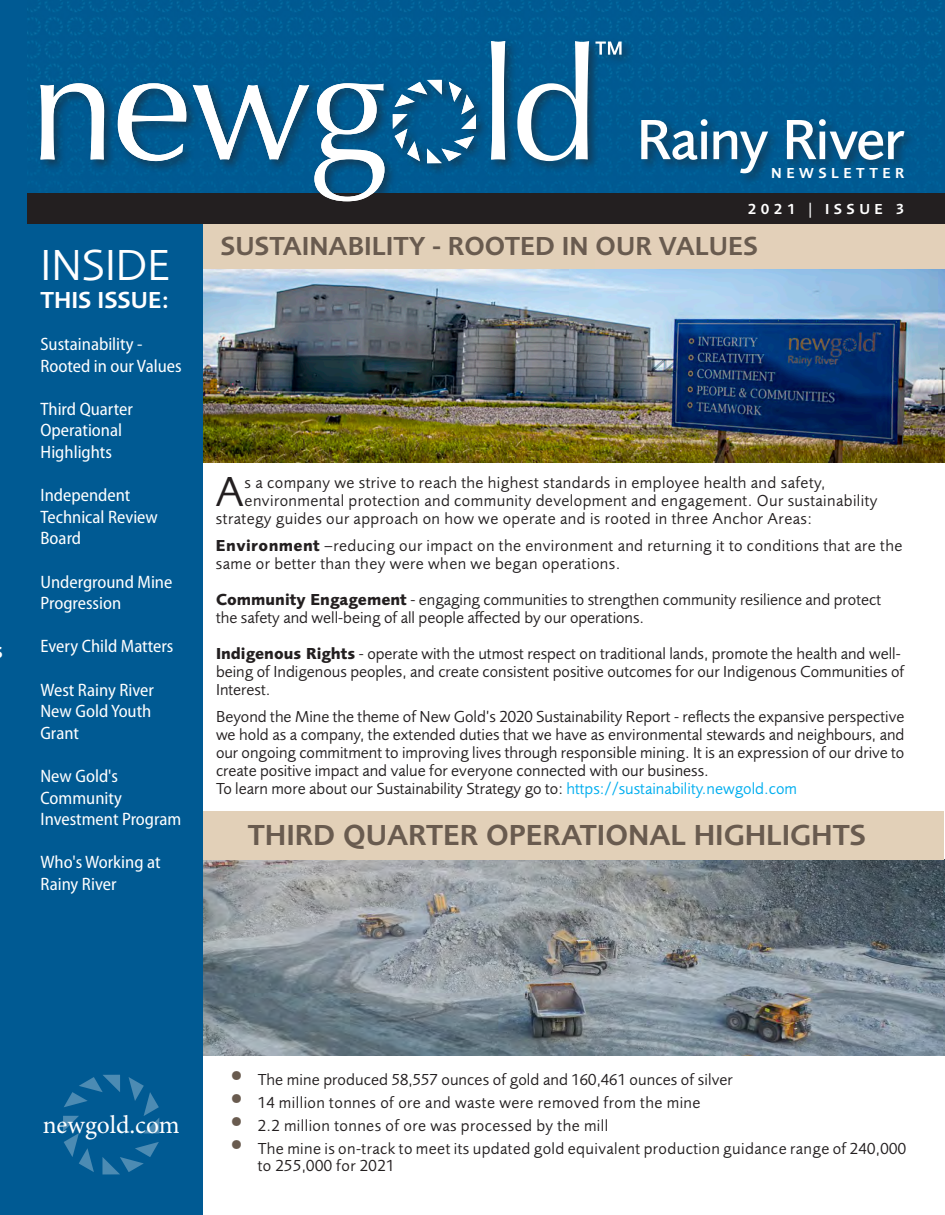
<style>
.page{position:relative;width:945px;height:1215px;background:#fff}
.page>*{position:absolute;margin:0;border:0;box-sizing:border-box;transform-origin:0 0}
.t1{font:45px "Foundry Sans";color:#fff}
.t2{font:43.5px "Foundry Sans";color:#231f20}
.t3{font:600 30px "Foundry Sans";color:#695b4f}
.t4{font:600 27px "Foundry Sans";color:#695b4f}
.t5{font:25.5px "Minion Pro";color:#fff}
.t6{font:600 24px "Foundry Sans";color:#fff}
.t7{font:semi-condensed 18px/21.6px "Myriad Pro";color:#fff}
.t8{font:16.5px/18px "Foundry Sans";letter-spacing:.025em;color:#231f20}
.t9{font:16.5px/18px "Foundry Sans";color:#231f20}
.t10{font:16.5px "Foundry Sans";letter-spacing:.005em;color:#231f20}
.t11{font:600 15px "Foundry Sans";letter-spacing:.3em;color:#fff}
.s1{font-family:"Minion Pro";font-weight:700;font-stretch:condensed}
.s2{font-weight:700}
.s3{color:#00aeef}
.s4{font-family:"Myriad Pro";font-weight:700;font-stretch:semi-condensed;font-size:36px;color:#695b4f}
</style>
<div class="page">
<img style="left:203px;top:859px;width:742px;height:197px">
<img style="left:202px;top:268px;width:743px;height:194px">
<div style="left:200px;top:811px;width:744px;height:48px;background:#e2d0b8"></div>
<div style="left:202px;top:224px;width:743px;height:44px;background:#e2d0b8"></div>
<div style="left:27px;top:224px;width:175px;height:991px;background:#005a93"></div>
<img style="left:27px;top:0;width:918px;height:193px">
<div style="left:0;top:193px;width:945px;height:31px;background:#231f20"></div>
<div style="left:38px;top:38px;width:879px;height:176px;background:#231f20;opacity:.5"></div>
<svg style="left:517px;top:41px;width:72px;height:120px"></svg>
<svg style="left:40px;top:83px;width:64px;height:77px"></svg>
<svg style="left:118px;top:83px;width:68px;height:78px"></svg>
<svg style="left:193px;top:83px;width:191px;height:118px"></svg>
<svg style="left:491px;top:41px;width:14px;height:119px"></svg>
<svg style="left:393px;top:80px;width:83px;height:83px"></svg>
<svg style="left:595px;top:42px;width:27px;height:13px"></svg>
<svg style="left:641px;top:119px;width:66px;height:41px"></svg>
<svg style="left:713px;top:131px;width:55px;height:42px"></svg>
<svg style="left:787px;top:119px;width:117px;height:41px"></svg>
<div style="left:0;top:0;width:27px;height:1215px;background:#005a93"></div>
<svg style="left:63px;top:1075px;width:96px;height:99px;background:#0e6398"></svg>
<p class="t1" style="left:40px;top:240px;width:131px">INSIDE</p>
<p class="t6" style="left:40px;top:287px;width:130px">THIS ISSUE:</p>
<p class="t7" style="left:40px;top:334px;width:143px">Sustainability -<br>Rooted in our Values</p>
<p class="t7" style="left:40px;top:398px;width:94px">Third Quarter<br>Operational<br>Highlights</p>
<p class="t7" style="left:40px;top:485px;width:119px">Independent<br>Technical Review<br>Board</p>
<p class="t7" style="left:40px;top:571px;width:133px">Underground Mine<br>Progression</p>
<p class="t7" style="left:40px;top:636px;width:135px">Every Child Matters</p>
<p class="t7" style="left:40px;top:679px;width:115px">West Rainy River<br>New Gold Youth<br>Grant</p>
<p class="t7" style="left:40px;top:766px;width:142px">New Gold's<br>Community<br>Investment Program</p>
<p class="t7" style="left:40px;top:852px;width:122px">Who's Working at<br>Rainy River</p>
<p class="t11" style="left:771px;top:164px;width:135px">NEWSLETTER</p>
<p class="t11" style="left:748px;top:201px;width:158px">2021 <span class="s1">|</span> ISSUE 3</p>
<p class="t4" style="left:220px;top:230px;width:539px">SUSTAINABILITY - ROOTED IN OUR VALUES</p>
<p class="t2" style="left:216px;top:468px;width:29px">A</p>
<p class="t8" style="left:245px;top:474px;width:582px">s a company we strive to reach the highest standards in employee health and safety,</p>
<p class="t8" style="left:245px;top:492px;width:634px">environmental protection and community development and engagement. Our sustainability</p>
<p class="t8" style="left:216px;top:510px;width:598px">strategy guides our approach on how we operate and is rooted in three Anchor Areas:</p>
<p class="t8" style="left:216px;top:537px;width:688px"><span class="s2">Environment</span> –reducing our impact on the environment and returning it to conditions that are the same or better than they were when we began operations.</p>
<p class="t9" style="left:216px;top:591px;width:667px"><span class="s2">Community Engagement</span> - engaging communities to strengthen community resilience and protect the safety and well-being of all people affected by our operations.</p>
<p class="t9" style="left:216px;top:645px;width:690px"><span class="s2">Indigenous Rights</span> - operate with the utmost respect on traditional lands, promote the health and well&shy;being of Indigenous peoples, and create consistent positive outcomes for our Indigenous Communities of<br>Interest.</p>
<p class="t8" style="left:216px;top:708px;width:690px;text-align:justify">Beyond the Mine the theme of New Gold’s 2020 Sustainability Report - reflects the expansive perspective we hold as a company, the extended duties that we have as environmental stewards and neighbours, and our ongoing commitment to improving lives through responsible mining. It is an expression of our drive to create positive impact and value for everyone connected with our business.</p>
<p class="t9" style="left:216px;top:780px;width:583px">To learn more about our Sustainability Strategy go to: <span class="s3">https://sustainability.newgold.com</span></p>
<p class="t3" style="left:248px;top:818px;width:620px">THIRD QUARTER OPERATIONAL HIGHLIGHTS</p>
<p class="t5" style="left:43px;top:1108px;width:138px">newgold.com</p>
<p class="t10" style="left:231px;top:1070px;width:504px"><span class="s4">•</span> The mine produced 58,557 ounces of gold and 160,461 ounces of silver</p>
<p class="t8" style="left:231px;top:1094px;width:471px"><span class="s4">•</span> 14 million tonnes of ore and waste were removed from the mine</p>
<p class="t8" style="left:231px;top:1117px;width:379px"><span class="s4">•</span> 2.2 million tonnes of ore was processed by the mill</p>
<p class="t8" style="left:258px;top:1141px;width:650px;line-height:16.5px;text-indent:-27px"><span class="s4">•</span> The mine is on-track to meet its updated gold equivalent production guidance range of 240,000 to 255,000 for 2021</p>
</div>
